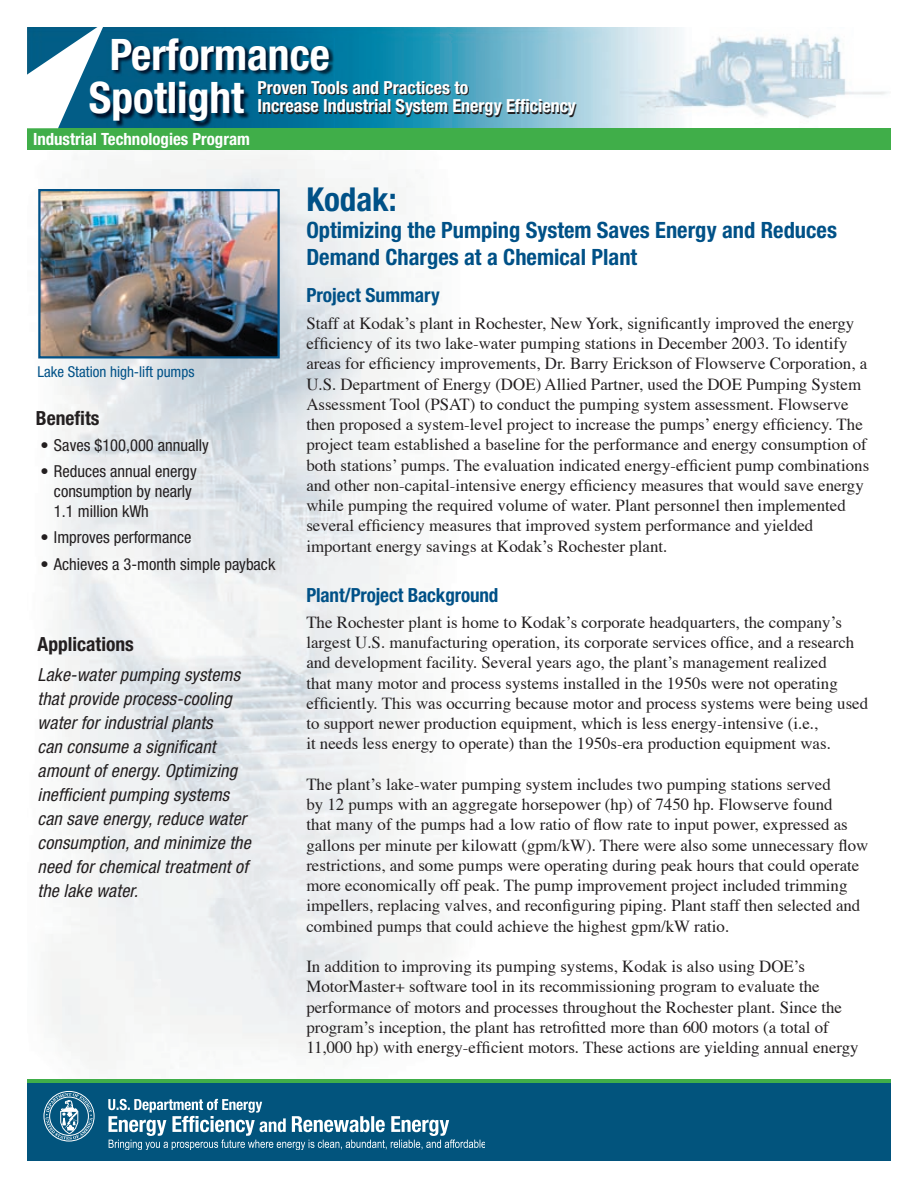
<style>
.page{position:relative;width:918px;height:1188px;background:#fff}
.page>*{position:absolute;margin:0;border:0;box-sizing:border-box;transform-origin:0 0}
.t1{font:700 condensed 43.5px/43.5px "Helvetica Neue LT Std";color:#fff}
.t2{font:700 condensed 33px "Helvetica Neue LT Std";color:#005187}
.t3{font:700 condensed 22.5px/27px "Helvetica Neue LT Std";color:#005187}
.t4{font:700 condensed 19.5px "Helvetica Neue LT Std";letter-spacing:-.005em;color:#005187}
.t5{font:700 condensed 19.5px "Helvetica Neue LT Std";color:#231f20}
.t6{font:italic condensed 18px/24px "Helvetica Neue LT Std";letter-spacing:.01em;color:#231f20}
.t7{font:700 condensed 18px/18.8px "Helvetica Neue LT Std";color:#fff}
.t8{font:16.8px/20.2px "Times";color:#231f20}
.t9{font:700 condensed 16.8px "Helvetica Neue LT Std";color:#fff}
.t10{font:condensed 16.5px/19.8px "Helvetica Neue LT Std";color:#231f20}
.t11{font:condensed 15px "Helvetica Neue LT Std";color:#005187}
</style>
<div class="page">
<img style="left:38px;top:154px;width:288px;height:286px">
<div style="left:27px;top:1079px;width:864px;height:9px;background:#40ae49"></div>
<img style="left:105px;top:27px;width:783px;height:101px">
<div style="left:27px;top:1083px;width:864px;height:78px;background:#02547d"></div>
<svg style="left:108px;top:1099px;width:377px;height:50px"></svg>
<svg style="left:43px;top:1091px;width:52px;height:51px"></svg>
<img style="left:105px;top:38px;width:229px;height:90px">
<div style="left:27px;top:128px;width:864px;height:22px;background:#40ae49"></div>
<svg style="left:27px;top:27px;width:78px;height:101px"></svg>
<img style="left:41px;top:192px;width:236px;height:163px">
<div style="left:38px;top:189px;width:242px;height:169px;border:2px solid #005187"></div>
<h1 class="t1" style="left:89px;top:32px;width:243px;text-indent:21px">Performance<br>Spotlight</h1>
<p class="t7" style="left:257px;top:78px;width:320px">Proven Tools and Practices to<br>Increase Industrial System Energy Efficiency</p>
<p class="t9" style="left:33px;top:129px;width:218px">Industrial Technologies Program</p>
<p class="t11" style="left:38px;top:363px;width:159px">Lake Station high-lift pumps</p>
<p class="t5" style="left:36px;top:406px;width:65px">Benefits</p>
<p class="t10" style="left:40px;top:435px;width:170px">• Saves $100,000 annually</p>
<p class="t10" style="left:54px;top:462px;width:144px;text-indent:-14px">• Reduces annual energy consumption by nearly<br>1.1 million kWh</p>
<p class="t10" style="left:40px;top:528px;width:152px">• Improves performance</p>
<p class="t10" style="left:40px;top:554px;width:236px">• Achieves a 3-month simple payback</p>
<p class="t5" style="left:38px;top:633px;width:98px">Applications</p>
<p class="t6" style="left:38px;top:663px;width:215px">Lake-water pumping systems that provide process-cooling water for industrial plants<br>can consume a significant amount of energy. Optimizing inefficient pumping systems can save energy, reduce water consumption, and minimize the need for chemical treatment of the lake water.</p>
<h2 class="t2" style="left:306px;top:179px;width:92px">Kodak:</h2>
<h3 class="t3" style="left:306px;top:216px;width:532px">Optimizing the Pumping System Saves Energy and Reduces<br>Demand Charges at a Chemical Plant</h3>
<p class="t4" style="left:306px;top:283px;width:135px">Project Summary</p>
<p class="t8" style="left:306px;top:314px;width:564px">Staff at Kodakʼs plant in Rochester, New York, significantly improved the energy efficiency of its two lake-water pumping stations in December 2003. To identify areas for efficiency improvements, Dr. Barry Erickson of Flowserve Corporation, a U.S. Department of Energy (DOE) Allied Partner, used the DOE Pumping System Assessment Tool (PSAT) to conduct the pumping system assessment. Flowserve then proposed a system-level project to increase the pumpsʼ energy efficiency. The project team established a baseline for the performance and energy consumption of both stationsʼ pumps. The evaluation indicated energy-efficient pump combinations and other non-capital-intensive energy efficiency measures that would save energy while pumping the required volume of water. Plant personnel then implemented several efficiency measures that improved system performance and yielded important energy savings at Kodakʼs Rochester plant.</p>
<p class="t4" style="left:306px;top:583px;width:194px">Plant/Project Background</p>
<p class="t8" style="left:306px;top:613px;width:563px">The Rochester plant is home to Kodakʼs corporate headquarters, the companyʼs largest U.S. manufacturing operation, its corporate services office, and a research and development facility. Several years ago, the plantʼs management realized<br>that many motor and process systems installed in the 1950s were not operating efficiently. This was occurring because motor and process systems were being used to support newer production equipment, which is less energy-intensive (i.e.,<br>it needs less energy to operate) than the 1950s-era production equipment was.</p>
<p class="t8" style="left:306px;top:775px;width:564px">The plantʼs lake-water pumping system includes two pumping stations served<br>by 12 pumps with an aggregate horsepower (hp) of 7450 hp. Flowserve found<br>that many of the pumps had a low ratio of flow rate to input power, expressed as gallons per minute per kilowatt (gpm/kW). There were also some unnecessary flow restrictions, and some pumps were operating during peak hours that could operate more economically off peak. The pump improvement project included trimming impellers, replacing valves, and reconfiguring piping. Plant staff then selected and combined pumps that could achieve the highest gpm/kW ratio.</p>
<p class="t8" style="left:306px;top:957px;width:554px">In addition to improving its pumping systems, Kodak is also using DOEʼs MotorMaster+ software tool in its recommissioning program to evaluate the performance of motors and processes throughout the Rochester plant. Since the programʼs inception, the plant has retrofitted more than 600 motors (a total of 11,000 hp) with energy-efficient motors. These actions are yielding annual energy</p>
</div>
